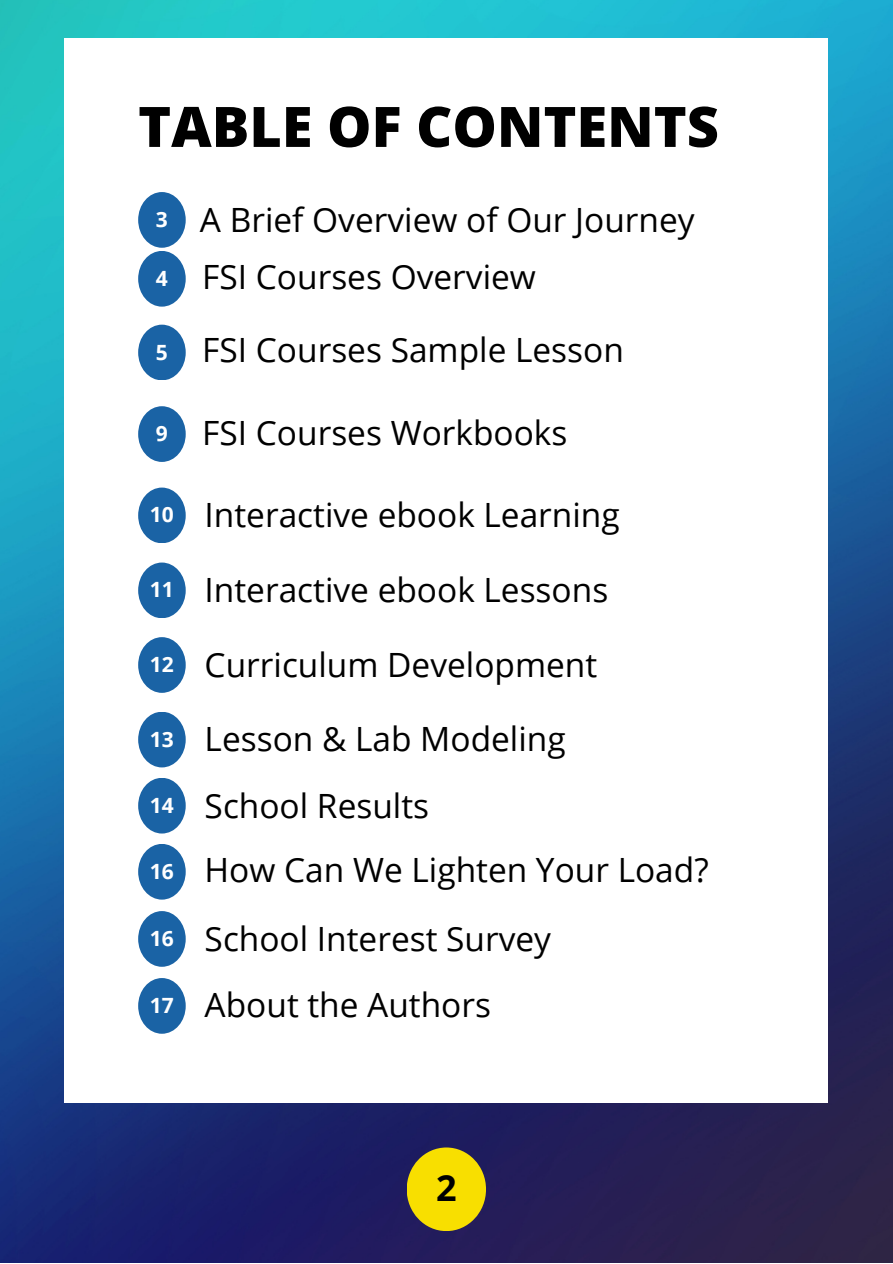
<style>
.page{position:relative;width:893px;height:1264px;background:#fff}
.page>*{position:absolute;margin:0;border:0;box-sizing:border-box;transform-origin:0 0}
.t1{font:800 55.8px "Open Sans";color:#000}
.t2{font:700 36px "Open Sans";color:#000}
.t3{font:33.45px "Open Sans";color:#000}
.t4{font:700 21px "Open Sans";color:#fff}
</style>
<div class="page">
<img style="left:0;top:0;width:892px;height:1262px">
<div style="left:65px;top:39px;width:762px;height:1063px;background:#fff"></div>
<div style="left:138px;top:251px;width:48px;height:55px;background:#1a63a5;border-radius:50%"></div>
<div style="left:138px;top:324px;width:47px;height:56px;background:#1a63a5;border-radius:50%"></div>
<div style="left:138px;top:406px;width:47px;height:56px;background:#1a63a5;border-radius:50%"></div>
<div style="left:138px;top:487px;width:47px;height:56px;background:#1a63a5;border-radius:50%"></div>
<div style="left:138px;top:562px;width:47px;height:56px;background:#1a63a5;border-radius:50%"></div>
<div style="left:138px;top:192px;width:47px;height:55px;background:#1a63a5;border-radius:50%"></div>
<div style="left:406px;top:1147px;width:79px;height:83px;background:#f8df00;border-radius:50%"></div>
<div style="left:138px;top:637px;width:47px;height:55px;background:#1a63a5;border-radius:50%"></div>
<div style="left:138px;top:711px;width:47px;height:56px;background:#1a63a5;border-radius:50%"></div>
<div style="left:138px;top:844px;width:47px;height:55px;background:#1a63a5;border-radius:50%"></div>
<div style="left:138px;top:911px;width:47px;height:55px;background:#1a63a5;border-radius:50%"></div>
<div style="left:138px;top:978px;width:47px;height:55px;background:#1a63a5;border-radius:50%"></div>
<div style="left:138px;top:777px;width:47px;height:56px;background:#1a63a5;border-radius:50%"></div>
<p class="t1" style="left:138px;top:87px;width:582px">TABLE OF CONTENTS</p>
<p class="t4" style="left:156px;top:204px;width:13px">3</p>
<p class="t4" style="left:156px;top:263px;width:13px">4</p>
<p class="t3" style="left:200px;top:196px;width:496px">A Brief Overview of Our Journey</p>
<p class="t3" style="left:202px;top:253px;width:335px">FSI Courses Overview</p>
<p class="t4" style="left:156px;top:337px;width:13px">5</p>
<p class="t3" style="left:202px;top:326px;width:423px">FSI Courses Sample Lesson</p>
<p class="t4" style="left:156px;top:418px;width:13px">9</p>
<p class="t3" style="left:202px;top:409px;width:366px">FSI Courses Workbooks</p>
<p class="t4" style="left:150px;top:500px;width:25px">10</p>
<p class="t3" style="left:205px;top:491px;width:416px">Interactive ebook Learning</p>
<p class="t4" style="left:150px;top:575px;width:25px">11</p>
<p class="t3" style="left:205px;top:566px;width:405px">Interactive ebook Lessons</p>
<p class="t4" style="left:150px;top:649px;width:25px">12</p>
<p class="t3" style="left:205px;top:641px;width:394px">Curriculum Development</p>
<p class="t4" style="left:150px;top:724px;width:25px">13</p>
<p class="t3" style="left:205px;top:715px;width:362px">Lesson &amp; Lab Modeling</p>
<p class="t4" style="left:150px;top:790px;width:25px">14</p>
<p class="t3" style="left:205px;top:782px;width:226px">School Results</p>
<p class="t4" style="left:150px;top:856px;width:25px">16</p>
<p class="t4" style="left:150px;top:923px;width:25px">16</p>
<p class="t3" style="left:205px;top:846px;width:505px">How Can We Lighten Your Load?</p>
<p class="t3" style="left:205px;top:915px;width:348px">School Interest Survey</p>
<p class="t4" style="left:150px;top:990px;width:25px">17</p>
<p class="t3" style="left:205px;top:981px;width:288px">About the Authors</p>
<p class="t2" style="left:436px;top:1162px;width:22px">2</p>
</div>
